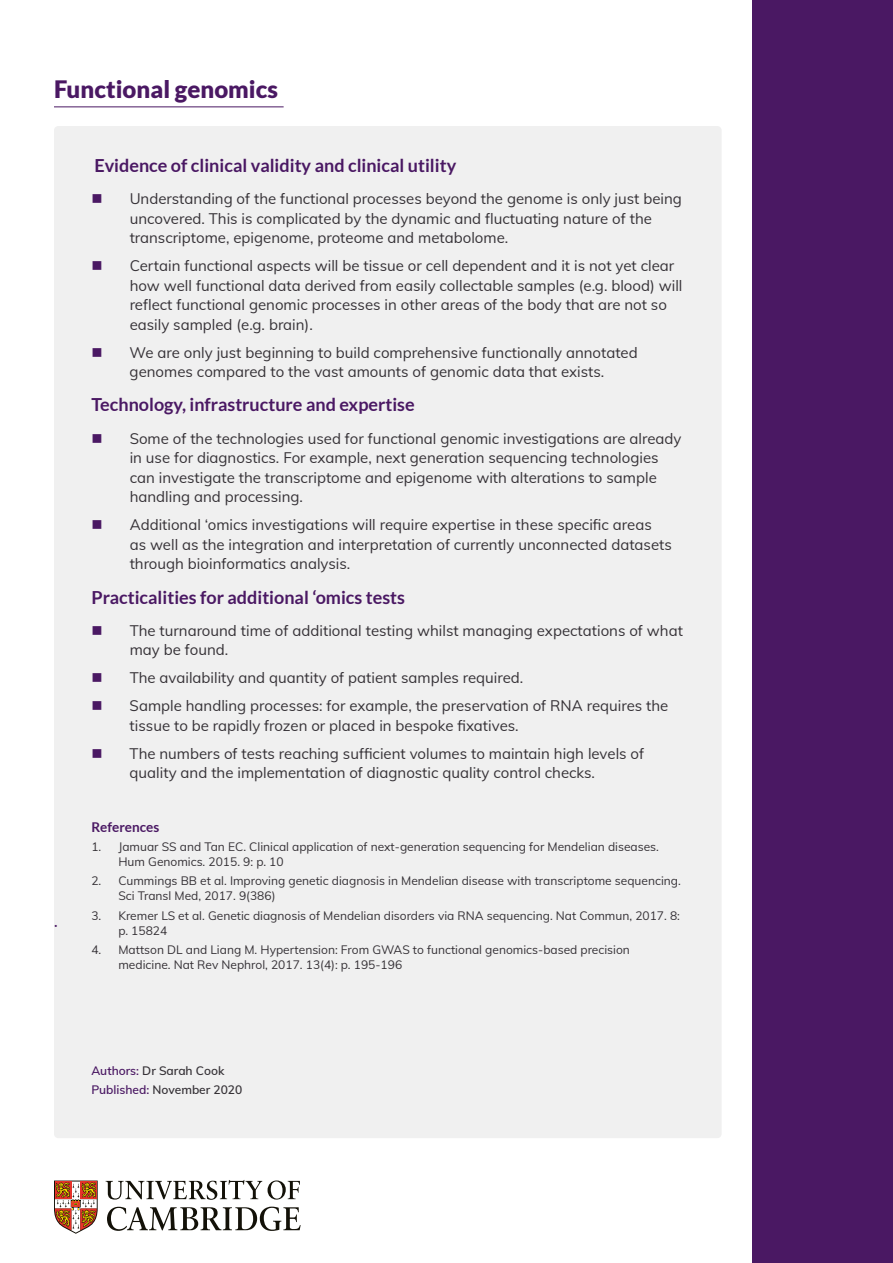
<style>
.page{position:relative;width:893px;height:1263px;background:#fff}
.page>*{position:absolute;margin:0;border:0;box-sizing:border-box;transform-origin:0 0}
.t1{font:900 24px "Lato";color:#4a1863}
.t2{font:700 18px "Lato";color:#4a1863}
.t3{font:15px/19.5px "Mulish";color:#363237}
.t4{font:600 15px "Lato";color:#4a1863}
.t5{font:700 13.5px "Lato";color:#4a1863}
.t6{font:12px/15px "Muli";color:#363237}
.t7{font:600 12px/18.6px "Mulish";color:#363237}
.s1{color:#4a1863}
</style>
<div class="page">
<div style="left:753px;top:0;width:140px;height:1263px;background:#4a1863"></div>
<div style="left:54px;top:126px;width:668px;height:1012px;background:#f0f0f0;border-radius:4px"></div>
<hr style="left:54px;top:106px;width:230px;height:1px;background:#4a1863">
<svg style="left:54px;top:1180px;width:44px;height:54px"></svg>
<svg style="left:268px;top:1180px;width:32px;height:19px"></svg>
<svg style="left:107px;top:1206px;width:194px;height:25px"></svg>
<svg style="left:106px;top:1180px;width:156px;height:20px"></svg>
<h1 class="t1" style="left:54px;top:75px;width:226px">Functional genomics</h1>
<p class="t4" style="left:54px;top:911px;width:5px">.</p>
<p class="t2" style="left:94px;top:155px;width:363px">Evidence of clinical validity and clinical utility</p>
<p class="t3" style="left:130px;top:188px;width:554px">Understanding of the functional processes beyond the genome is only just being uncovered. This is complicated by the dynamic and fluctuating nature of the transcriptome, epigenome, proteome and metabolome.</p>
<p class="t3" style="left:130px;top:255px;width:554px">Certain functional aspects will be tissue or cell dependent and it is not yet clear how well functional data derived from easily collectable samples (e.g. blood) will reflect functional genomic processes in other areas of the body that are not so easily sampled (e.g. brain).</p>
<p class="t3" style="left:130px;top:342px;width:510px">We are only just beginning to build comprehensive functionally annotated genomes compared to the vast amounts of genomic data that exists.</p>
<p class="t2" style="left:91px;top:395px;width:325px">Technology, infrastructure and expertise</p>
<p class="t3" style="left:130px;top:428px;width:553px">Some of the technologies used for functional genomic investigations are already in use for diagnostics. For example, next generation sequencing technologies can investigate the transcriptome and epigenome with alterations to sample handling and processing.</p>
<p class="t3" style="left:130px;top:514px;width:544px">Additional ‘omics investigations will require expertise in these specific areas as well as the integration and interpretation of currently unconnected datasets through bioinformatics analysis.</p>
<p class="t2" style="left:91px;top:587px;width:315px">Practicalities for additional ‘omics tests</p>
<p class="t3" style="left:130px;top:620px;width:555px">The turnaround time of additional testing whilst managing expectations of what may be found.</p>
<p class="t3" style="left:130px;top:663px;width:540px;line-height:28px">The availability and quantity of patient samples required.<br>Sample handling processes: for example, the preservation of RNA requires the</p>
<p class="t3" style="left:130px;top:711px;width:516px;line-height:28px">tissue to be rapidly frozen or placed in bespoke fixatives.<br>The numbers of tests reaching sufficient volumes to maintain high levels of</p>
<p class="t3" style="left:130px;top:762px;width:467px">quality and the implementation of diagnostic quality control checks.</p>
<p class="t5" style="left:91px;top:819px;width:69px">References</p>
<p class="t6" style="left:118px;top:839px;width:542px;text-indent:-27px">1. Jamuar SS and Tan EC. Clinical application of next-generation sequencing for Mendelian diseases.<br>Hum Genomics. 2015. 9: p. 10</p>
<p class="t6" style="left:118px;top:873px;width:564px;text-indent:-27px">2. Cummings BB et al. Improving genetic diagnosis in Mendelian disease with transcriptome sequencing.<br>Sci Transl Med, 2017. 9(386)</p>
<p class="t6" style="left:118px;top:907px;width:563px;text-indent:-27px">3. Kremer LS et al. Genetic diagnosis of Mendelian disorders via RNA sequencing. Nat Commun, 2017. 8: p. 15824</p>
<p class="t6" style="left:118px;top:941px;width:513px;text-indent:-27px">4. Mattson DL and Liang M. Hypertension: From GWAS to functional genomics-based precision medicine. Nat Rev Nephrol, 2017. 13(4): p. 195-196</p>
<p class="t7" style="left:91px;top:1061px;width:152px"><span class="s1">Authors:</span> Dr Sarah Cook<br><span class="s1">Published:</span> November 2020</p>
</div>
